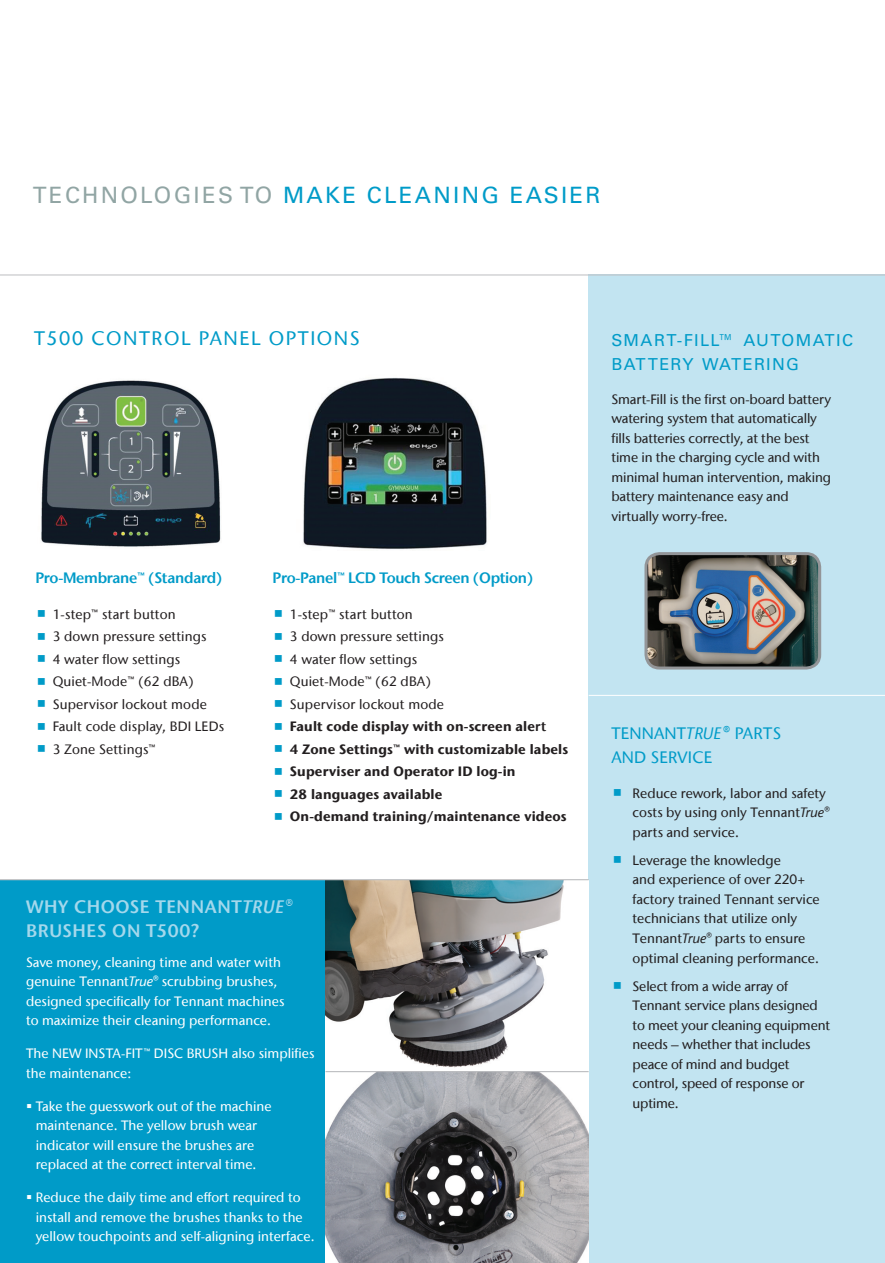
<style>
.page{position:relative;width:885px;height:1263px;background:#fff}
.page>*{position:absolute;margin:0;border:0;box-sizing:border-box;transform-origin:0 0}
.t1{font:22.5px "Univers LT Std";letter-spacing:.1em;color:#009bc8}
.Back_cover_headlines{font:500 19.5px "Stone Sans IIITC Com";letter-spacing:.08em;color:#009bc8}
.t2{font:600 18px/24px "Stone Sans IIITC Com";letter-spacing:.035em;color:#a4d8ec}
.Inside_Headline_Wide{font:16.5px/24px "Univers LT Std";letter-spacing:.075em;color:#009bc8}
.t3{font:500 16.5px/24px "Stone Sans IIITC Com";letter-spacing:.01em;color:#009bc8}
.Intro_copy{font:600 15px "Stone Sans IIITC Com";letter-spacing:-.02em;color:#009bc8}
.Must_Have_copy{font:500 13.5px/19.5px "Stone Sans IIITC Com";letter-spacing:-.005em;color:#231f20}
.t4{font:500 13.5px/19.5px "Stone Sans IIITC Com";color:#fff}
.t5{font:700 13.5px "Stone Sans IIITC Com";letter-spacing:.01em;color:#231f20}
.s1{color:#91a5a4}
.s2{font-weight:600}
.s3{font-style:italic}
</style>
<div class="page">
<div style="left:588px;top:275px;width:296px;height:988px;background:#c2e4f1"></div>
<div style="left:0;top:880px;width:588px;height:383px;background:#009bc8"></div>
<img style="left:41px;top:380px;width:180px;height:167px">
<img style="left:303px;top:377px;width:184px;height:172px">
<hr style="left:0;top:275px;width:884px;height:1px;background:#bcbdc0">
<hr style="left:588px;top:695px;width:296px;height:1px;background:#fff">
<img style="left:648px;top:556px;width:169px;height:112px">
<div style="left:644px;top:552px;width:177px;height:117px;border:3px solid #939598;border-radius:14px"></div>
<img style="left:325px;top:880px;width:263px;height:383px">
<hr style="left:325px;top:1071px;width:263px;height:1px;background:#bcbdc0">
<hr style="left:0;top:879px;width:588px;height:1px;background:#bcbdc0">
<p class="t1" style="left:33px;top:181px;width:569px"><span class="s1">TECHNOLOGIES TO</span> MAKE CLEANING EASIER</p>
<p class="Back_cover_headlines" style="left:34px;top:326px;width:327px">T500 CONTROL PANEL OPTIONS</p>
<p class="Intro_copy" style="left:35px;top:568px;width:188px">Pro-Membrane™ (Standard)</p>
<p class="Must_Have_copy" style="left:53px;top:604px;width:124px">1-step™ start button</p>
<p class="Must_Have_copy" style="left:53px;top:626px;width:155px">3 down pressure settings</p>
<p class="Must_Have_copy" style="left:53px;top:649px;width:129px">4 water flow settings</p>
<p class="Must_Have_copy" style="left:53px;top:671px;width:142px">Quiet-Mode™ (62 dBA)</p>
<p class="Must_Have_copy" style="left:53px;top:694px;width:156px">Supervisor lockout mode</p>
<p class="Must_Have_copy" style="left:53px;top:716px;width:173px">Fault code display, BDI LEDs</p>
<p class="Must_Have_copy" style="left:53px;top:739px;width:104px">3 Zone Settings™</p>
<p class="Intro_copy" style="left:272px;top:568px;width:262px">Pro-Panel™ LCD Touch Screen (Option)</p>
<p class="Must_Have_copy" style="left:290px;top:604px;width:124px">1-step™ start button</p>
<p class="Must_Have_copy" style="left:290px;top:626px;width:155px">3 down pressure settings</p>
<p class="Must_Have_copy" style="left:290px;top:649px;width:129px">4 water flow settings</p>
<p class="Must_Have_copy" style="left:290px;top:671px;width:142px">Quiet-Mode™ (62 dBA)</p>
<p class="Must_Have_copy" style="left:290px;top:694px;width:156px">Supervisor lockout mode</p>
<p class="t5" style="left:290px;top:718px;width:258px">Fault code display with on-screen ale<span class="s2">rt</span></p>
<p class="t5" style="left:290px;top:740px;width:280px">4 Zone Settings™ with customizable labels</p>
<p class="t5" style="left:290px;top:763px;width:227px">Superviser and Operator ID log-in</p>
<p class="t5" style="left:290px;top:785px;width:154px">28 languages available</p>
<p class="t5" style="left:290px;top:808px;width:278px">On-demand training/maintenance videos</p>
<p class="t2" style="left:26px;top:895px;width:268px">WHY CHOOSE TENNANT<span class="s3">TRUE®<br></span>BRUSHES ON T500?</p>
<p class="t4" style="left:26px;top:952px;width:260px">Save money, cleaning time and water with genuine Tennant<span class="s3">True®</span> scrubbing brushes, designed specifically for Tennant machines to maximize their cleaning performance.</p>
<p class="t4" style="left:26px;top:1044px;width:290px">The NEW INSTA-FIT™ DISC BRUSH also simplifies the maintenance:</p>
<p class="t4" style="left:26px;top:1096px;width:247px;text-align:center">▪ Take the guesswork out of the machine maintenance. The yellow brush wear indicator will ensure the brushes are replaced at the correct interval time.</p>
<p class="t4" style="left:36px;top:1188px;width:280px;text-indent:-10px">▪ Reduce the daily time and effort required to install and remove the brushes thanks to the yellow touchpoints and self-aligning interface.</p>
<p class="Inside_Headline_Wide" style="left:611px;top:328px;width:243px">SMART-FILL™ AUTOMATIC<br>BATTERY WATERING</p>
<p class="Must_Have_copy" style="left:611px;top:389px;width:221px">Smart-Fill is the first on-board battery watering system that automatically fills batteries correctly, at the best time in the charging cycle and with minimal human intervention, making battery maintenance easy and virtually worry-free.</p>
<p class="t3" style="left:611px;top:721px;width:171px">TENNANT<span class="s3">TRUE</span>® PARTS<br>AND SERVICE</p>
<p class="Must_Have_copy" style="left:632px;top:783px;width:198px">Reduce rework, labor and safety costs by using only Tennant<span class="s3">True® </span>parts and service.</p>
<p class="Must_Have_copy" style="left:632px;top:850px;width:189px">Leverage the knowledge<br>and experience of over 220+ factory trained Tennant service technicians that utilize only<br>Tennant<span class="s3">True®</span> parts to ensure optimal cleaning performance.</p>
<p class="Must_Have_copy" style="left:632px;top:976px;width:199px">Select from a wide array of<br>Tennant service plans designed to meet your cleaning equipment needs – whether that includes peace of mind and budget control, speed of response or uptime.</p>
</div>
